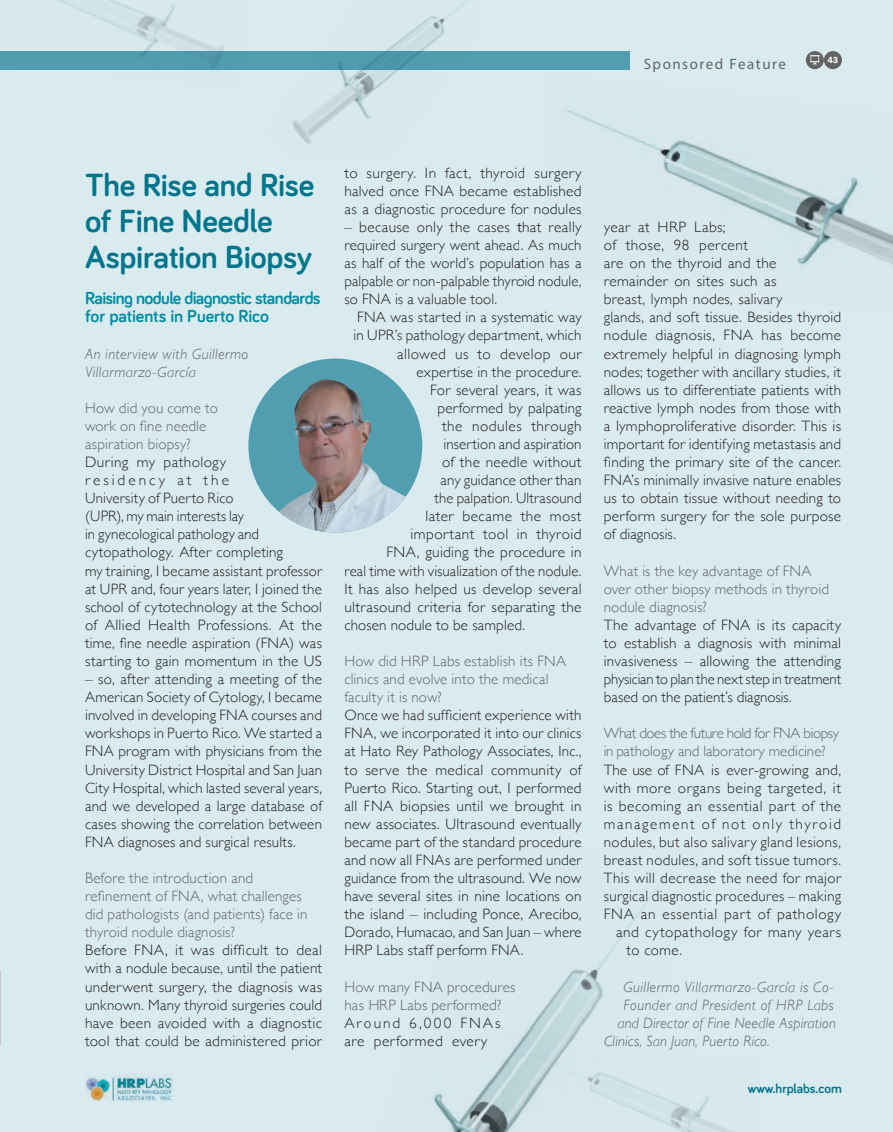
<style>
.page{position:relative;width:893px;height:1132px;background:#fff}
.page>*{position:absolute;margin:0;border:0;box-sizing:border-box;transform-origin:0 0}
.t1{font:700 33px/36.2px "Bariol";letter-spacing:-.005em;color:#00758c}
.t2{font:700 18px/18px "Bariol";letter-spacing:-.03em;color:#018ea2}
.t3{font:300 15px/18px "Gill Sans";letter-spacing:.015em;color:#231f20;text-align:justify}
.t4{font:300 15px/18.1px "Gill Sans";letter-spacing:.01em;color:#636366}
.t5{font:italic 300 15px/18px "Gill Sans";letter-spacing:.025em;color:#636366}
.t6{font:300 15px/18.1px "Gill Sans";letter-spacing:-.015em;color:#636366}
.t7{font:300 15px "Gill Sans";letter-spacing:.04em;color:#231f20}
.t8{font:300 15px "Gill Sans";letter-spacing:.035em;color:#231f20}
.t9{font:300 15px/18px "Gill Sans";letter-spacing:.07em;color:#231f20}
.t10{font:italic 300 15px "Gill Sans";letter-spacing:.005em;color:#636366}
.t11{font:300 15px "Gill Sans";letter-spacing:.11em;color:#231f20}
.t12{font:15px "Myriad Pro";letter-spacing:.1em;color:#636366}
.t13{font:700 13.5px "Bariol";color:#00758c}
.t14{font:600 8.85px "ITC Franklin Gothic Std";color:#fff}
</style>
<div class="page">
<div style="left:0;top:0;width:893px;height:1131px;background:#daebf0"></div>
<img style="left:84px;top:1074px;width:88px;height:27px">
<div style="left:0;top:51px;width:629px;height:18px;background:#519eb1"></div>
<div style="left:824px;top:51px;width:18px;height:18px;background:#636366;border-radius:50%"></div>
<div style="left:806px;top:51px;width:18px;height:18px;background:#636366;border-radius:50%"></div>
<img style="left:567px;top:110px;width:326px;height:155px">
<img style="left:433px;top:877px;width:232px;height:254px">
<img style="left:258px;top:0;width:222px;height:144px">
<img style="left:0;top:0;width:251px;height:70px">
<img style="left:502px;top:1027px;width:229px;height:104px">
<img style="left:248px;top:358px;width:174px;height:174px;border-radius:87px">
<svg style="left:810px;top:55px;width:10px;height:11px"></svg>
<p class="t12" style="left:644px;top:55px;width:144px">Sponsored Feature</p>
<p class="t14" style="left:828px;top:55px;width:12px">43</p>
<h1 class="t1" style="left:85px;top:165px;width:231px">The Rise and Rise of Fine Needle<br>Aspiration Biopsy</h1>
<p class="t2" style="left:85px;top:288px;width:237px">Raising nodule diagnostic standards for patients in Puerto Rico</p>
<p class="t5" style="left:85px;top:344px;width:165px">An interview with Guillermo<br>Villarmarzo-García</p>
<p class="t4" style="left:85px;top:398px;width:134px">How did you come to work on fine needle aspiration biopsy?</p>
<p class="t3" style="left:85px;top:452px;width:239px;text-align:left">During my pathology<br>residency at the<br>University of Puerto Rico<br>(UPR), my main interests lay<br>in gynecological pathology and cytopathology. After completing<br>my training, I became assistant professor at UPR and, four years later, I joined the school of cytotechnology at the School of Allied Health Professions. At the time, fine needle aspiration (FNA) was starting to gain momentum in the US</p>
<p class="t3" style="left:85px;top:669px;width:239px">– so, after attending a meeting of the American Society of Cytology, I became involved in developing FNA courses and workshops in Puerto Rico. We started a FNA program with physicians from the University District Hospital and San Juan City Hospital, which lasted several years, and we developed a large database of cases showing the correlation between FNA diagnoses and surgical results.</p>
<p class="t4" style="left:85px;top:868px;width:224px">Before the introduction and refinement of FNA, what challenges did pathologists (and patients) face in thyroid nodule diagnosis?</p>
<p class="t3" style="left:85px;top:940px;width:239px">Before FNA, it was difficult to deal with a nodule because, until the patient underwent surgery, the diagnosis was unknown. Many thyroid surgeries could have been avoided with a diagnostic tool that could be administered prior</p>
<p class="t3" style="left:344px;top:163px;width:239px">to surgery. In fact, thyroid surgery halved once FNA became established as a diagnostic procedure for nodules</p>
<p class="t3" style="left:344px;top:217px;width:239px">– because only the cases that really required surgery went ahead. As much as half of the world’s population has a palpable or non-palpable thyroid nodule, so FNA is a valuable tool.</p>
<p class="t3" style="left:357px;top:307px;width:226px">FNA was started in a systematic way</p>
<p class="t3" style="left:354px;top:326px;width:229px">in UPR’s pathology department, which</p>
<p class="t3" style="left:397px;top:344px;width:186px">allowed us to develop our</p>
<p class="t3" style="left:417px;top:362px;width:167px">expertise in the procedure.</p>
<p class="t3" style="left:430px;top:380px;width:153px">For several years, it was</p>
<p class="t3" style="left:438px;top:398px;width:146px">performed by palpating</p>
<p class="t3" style="left:442px;top:416px;width:141px">the nodules through</p>
<p class="t3" style="left:444px;top:434px;width:139px">insertion and aspiration</p>
<p class="t3" style="left:442px;top:452px;width:141px">of the needle without</p>
<p class="t3" style="left:441px;top:470px;width:142px">any guidance other than</p>
<p class="t3" style="left:435px;top:488px;width:149px">the palpation. Ultrasound</p>
<p class="t3" style="left:426px;top:506px;width:157px">later became the most</p>
<p class="t3" style="left:411px;top:524px;width:173px">important tool in thyroid</p>
<p class="t3" style="left:387px;top:542px;width:196px">FNA, guiding the procedure in</p>
<p class="t3" style="left:344px;top:560px;width:239px">real time with visualization of the nodule.</p>
<p class="t3" style="left:344px;top:579px;width:239px">It has also helped us develop several</p>
<p class="t3" style="left:344px;top:597px;width:239px">ultrasound criteria for separating the</p>
<p class="t3" style="left:344px;top:615px;width:182px">chosen nodule to be sampled.</p>
<p class="t4" style="left:344px;top:651px;width:223px">How did HRP Labs establish its FNA clinics and evolve into the medical faculty it is now?</p>
<p class="t3" style="left:344px;top:705px;width:239px">Once we had sufficient experience with FNA, we incorporated it into our clinics at Hato Rey Pathology Associates, Inc., to serve the medical community of Puerto Rico. Starting out, I performed all FNA biopsies until we brought in new associates. Ultrasound eventually became part of the standard procedure and now all FNAs are performed under guidance from the ultrasound. We now have several sites in nine locations on the island – including Ponce, Arecibo, Dorado, Humacao, and San Juan – where HRP Labs staff perform FNA.</p>
<p class="t4" style="left:344px;top:976px;width:173px">How many FNA procedures has HRP Labs performed?</p>
<p class="t9" style="left:344px;top:1012px;width:158px">Around 6,000 FNAs are performed every</p>
<p class="t3" style="left:604px;top:217px;width:239px;text-align:left">year at HRP Labs;<br>of those, 98 percent<br>are on the thyroid and the remainder on sites such as<br>breast, lymph nodes, salivary<br>glands, and soft tissue. Besides thyroid nodule diagnosis, FNA has become extremely helpful in diagnosing lymph nodes; together with ancillary studies, it allows us to differentiate patients with reactive lymph nodes from those with a lymphoproliferative disorder. This is important for identifying metastasis and finding the primary site of the cancer.<br>FNA’s minimally invasive nature enables us to obtain tissue without needing to perform surgery for the sole purpose of diagnosis.</p>
<p class="t4" style="left:604px;top:560px;width:227px">What is the key advantage of FNA over other biopsy methods in thyroid nodule diagnosis?</p>
<p class="t3" style="left:604px;top:615px;width:239px">The advantage of FNA is its capacity to establish a diagnosis with minimal invasiveness – allowing the attending physician to plan the next step in treatment based on the patient’s diagnosis.</p>
<p class="t6" style="left:604px;top:723px;width:237px">What does the future hold for FNA biopsy in pathology and laboratory medicine?</p>
<p class="t3" style="left:604px;top:759px;width:239px">The use of FNA is ever-growing and,</p>
<p class="t7" style="left:604px;top:775px;width:239px">with more organs being targeted, it</p>
<p class="t8" style="left:604px;top:793px;width:239px">is becoming an essential part of the</p>
<p class="t11" style="left:604px;top:811px;width:239px">management of not only thyroid</p>
<p class="t3" style="left:604px;top:832px;width:239px">nodules, but also salivary gland lesions,</p>
<p class="t3" style="left:604px;top:850px;width:239px">breast nodules, and soft tissue tumors.</p>
<p class="t3" style="left:604px;top:868px;width:239px">This will decrease the need for major</p>
<p class="t3" style="left:604px;top:886px;width:239px">surgical diagnostic procedures – making</p>
<p class="t7" style="left:604px;top:902px;width:239px">FNA an essential part of pathology</p>
<p class="t8" style="left:616px;top:920px;width:227px">and cytopathology for many years</p>
<p class="t3" style="left:627px;top:940px;width:57px">to come.</p>
<p class="t5" style="left:624px;top:977px;width:211px">Guillermo Villarmarzo-García is Co-</p>
<p class="t5" style="left:624px;top:995px;width:212px">Founder and President of HRP Labs</p>
<p class="t5" style="left:618px;top:1013px;width:220px">and Director of Fine Needle Aspiration</p>
<p class="t10" style="left:604px;top:1031px;width:167px">Clinics, San Juan, Puerto Rico.</p>
<p class="t13" style="left:748px;top:1078px;width:96px">www.hrplabs.com</p>
</div>
